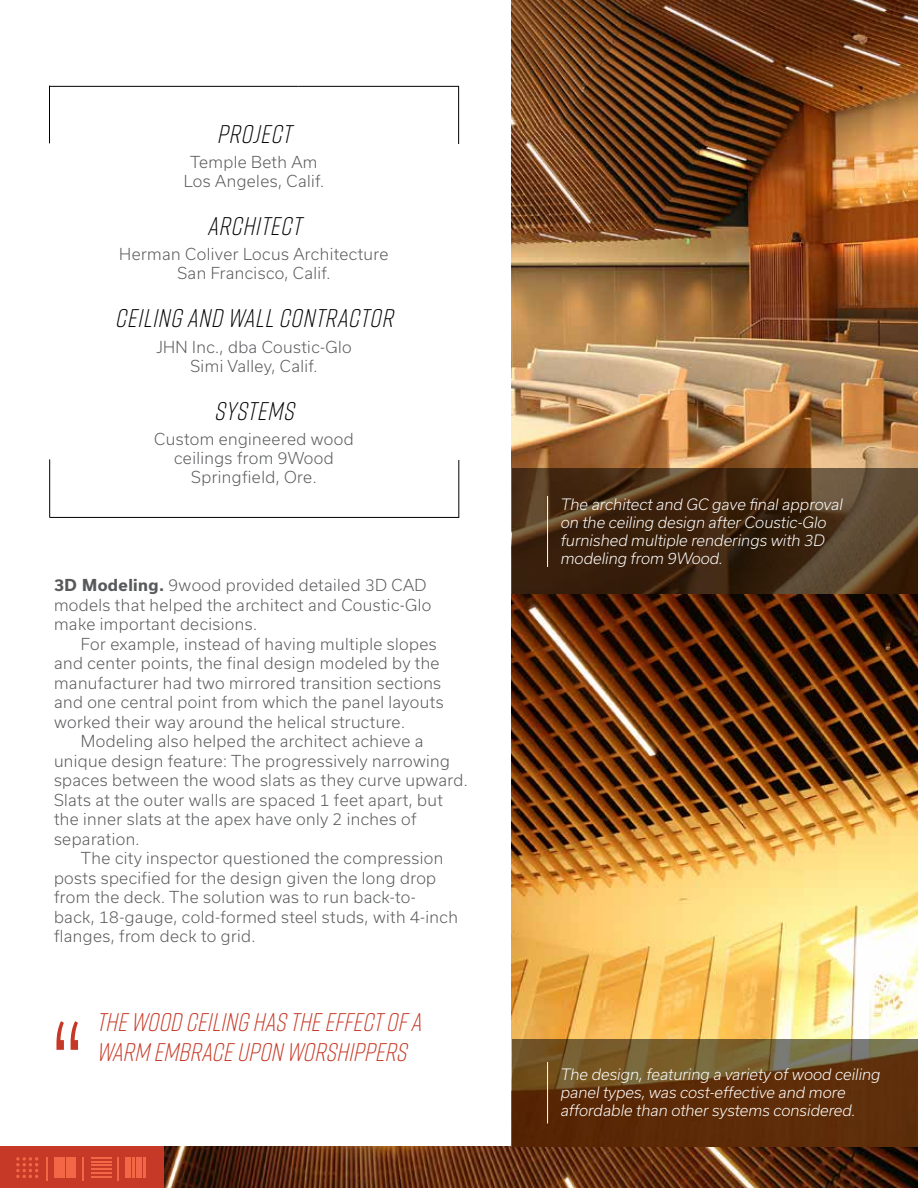
<style>
.page{position:relative;width:918px;height:1188px;background:#fff}
.page>*{position:absolute;margin:0;border:0;box-sizing:border-box;transform-origin:0 0}
.t1{font:300 162px "Rift";color:#c63927}
.t2{font:italic 300 25.5px/30px "Rift";color:#c63927}
.t3{font:italic 300 25.5px "Rift";color:#000}
.t4{font:300 15.75px/19.5px "Usual";letter-spacing:.025em;color:#58595b;text-align:center}
.t5{font:italic 300 15px/18px "Usual";color:#fff}
.s1{font-weight:700}
</style>
<div class="page">
<img style="left:512px;top:0;width:406px;height:1039px">
<img style="left:164px;top:1147px;width:754px;height:41px">
<div style="left:0;top:1147px;width:164px;height:41px;background:#c63927"></div>
<svg style="left:47px;top:1157px;width:1px;height:24px"></svg>
<svg style="left:82px;top:1157px;width:1px;height:24px"></svg>
<svg style="left:118px;top:1157px;width:1px;height:24px"></svg>
<div style="left:55px;top:1157px;width:10px;height:10px;background:#f46746"></div>
<div style="left:66px;top:1157px;width:10px;height:10px;background:#f46746"></div>
<div style="left:66px;top:1169px;width:10px;height:9px;background:#f46746"></div>
<div style="left:55px;top:1169px;width:10px;height:9px;background:#f46746"></div>
<svg style="left:16px;top:1157px;width:22px;height:21px"></svg>
<svg style="left:91px;top:1177px;width:20px;height:1px"></svg>
<hr style="left:91px;top:1172px;width:20px;height:2px;background:#e6e7e8">
<svg style="left:91px;top:1157px;width:20px;height:13px"></svg>
<hr style="left:143px;top:1157px;width:3px;height:21px;background:#e6e7e8">
<hr style="left:139px;top:1157px;width:3px;height:21px;background:#e6e7e8">
<hr style="left:136px;top:1157px;width:3px;height:21px;background:#e6e7e8">
<hr style="left:132px;top:1157px;width:3px;height:21px;background:#e6e7e8">
<hr style="left:128px;top:1157px;width:3px;height:21px;background:#e6e7e8">
<hr style="left:125px;top:1157px;width:3px;height:21px;background:#e6e7e8">
<svg style="left:512px;top:469px;width:406px;height:125px;background:#452d17"></svg>
<hr style="left:547px;top:496px;width:1px;height:71px;background:#fff">
<svg style="left:512px;top:1039px;width:406px;height:108px;background:#643d16"></svg>
<hr style="left:547px;top:1062px;width:1px;height:62px;background:#fff">
<hr style="left:49px;top:86px;width:1px;height:57px;background:#000">
<hr style="left:458px;top:86px;width:1px;height:58px;background:#000">
<hr style="left:50px;top:517px;width:409px;height:1px;background:#000">
<hr style="left:49px;top:459px;width:1px;height:58px;background:#000">
<hr style="left:458px;top:460px;width:1px;height:58px;background:#000">
<hr style="left:50px;top:86px;width:249px;height:1px;background:#000">
<hr style="left:299px;top:86px;width:160px;height:1px;background:#000">
<h2 class="t3" style="left:217px;top:116px;width:83px">PROJECT</h2>
<p class="t4" style="left:184px;top:153px;width:142px;line-height:18.9px">Temple Beth Am<br>Los Angeles, Calif.</p>
<h2 class="t3" style="left:207px;top:208px;width:102px">ARCHITECT</h2>
<p class="t4" style="left:119px;top:245px;width:271px;line-height:18.9px">Herman Coliver Locus Architecture<br>San Francisco, Calif.</p>
<h2 class="t3" style="left:115px;top:301px;width:286px">CEILING AND WALLCONTRACTOR</h2>
<p class="t4" style="left:156px;top:337px;width:197px;line-height:18.9px">JHN Inc., dba Coustic-Glo<br>Simi Valley, Calif.</p>
<h2 class="t3" style="left:214px;top:393px;width:88px">SYSTEMS</h2>
<p class="t4" style="left:154px;top:430px;width:201px;line-height:18.9px">Custom engineered wood ceilings from 9Wood<br>Springfield, Ore.</p>
<p class="t4" style="left:54px;top:576px;width:379px;text-align:left"><span class="s1">3D Modeling.</span> 9wood provided detailed 3D CAD models that helped the architect and Coustic-Glo make important decisions.</p>
<p class="t4" style="left:54px;top:634px;width:391px;text-align:left;text-indent:27px">For example, instead of having multiple slopes and center points, the final design modeled by the manufacturer had two mirrored transition sections and one central point from which the panel layouts worked their way around the helical structure.</p>
<p class="t4" style="left:81px;top:732px;width:344px">Modeling also helped the architect achieve a</p>
<p class="t4" style="left:54px;top:751px;width:397px">unique design feature: The progressively narrowing</p>
<p class="t4" style="left:54px;top:771px;width:415px">spaces between the wood slats as they curve upward.</p>
<p class="t4" style="left:54px;top:790px;width:390px">Slats at the outer walls are spaced 1 feet apart, but</p>
<p class="t4" style="left:54px;top:810px;width:364px">the inner slats at the apex have only 2 inches of</p>
<p class="t4" style="left:54px;top:829px;width:87px">separation.</p>
<p class="t4" style="left:81px;top:849px;width:364px">The city inspector questioned the compression</p>
<p class="t4" style="left:54px;top:868px;width:384px">posts specified for the design given the long drop</p>
<p class="t4" style="left:54px;top:888px;width:363px">from the deck. The solution was to run back-to-</p>
<p class="t4" style="left:54px;top:907px;width:405px">back, 18-gauge, cold-formed steel studs, with 4-inch</p>
<p class="t4" style="left:54px;top:927px;width:203px">flanges, from deck to grid.</p>
<h1 class="t1" style="left:48px;top:966px;width:39px">“</h1>
<h2 class="t2" style="left:96px;top:1006px;width:333px">THEWOODCEILINGHASTHEEFFECTOFA<br>WARM EMBRACEUPONWORSHIPPERS</h2>
<p class="t5" style="left:561px;top:495px;width:284px">The architect and GC gave final approval on the ceiling design after Coustic-Glo furnished multiple renderings with 3D modeling from 9Wood.</p>
<p class="t5" style="left:561px;top:1066px;width:321px">The design, featuring a variety of wood ceiling panel types, was cost-effective and more affordable than other systems considered.</p>
</div>
